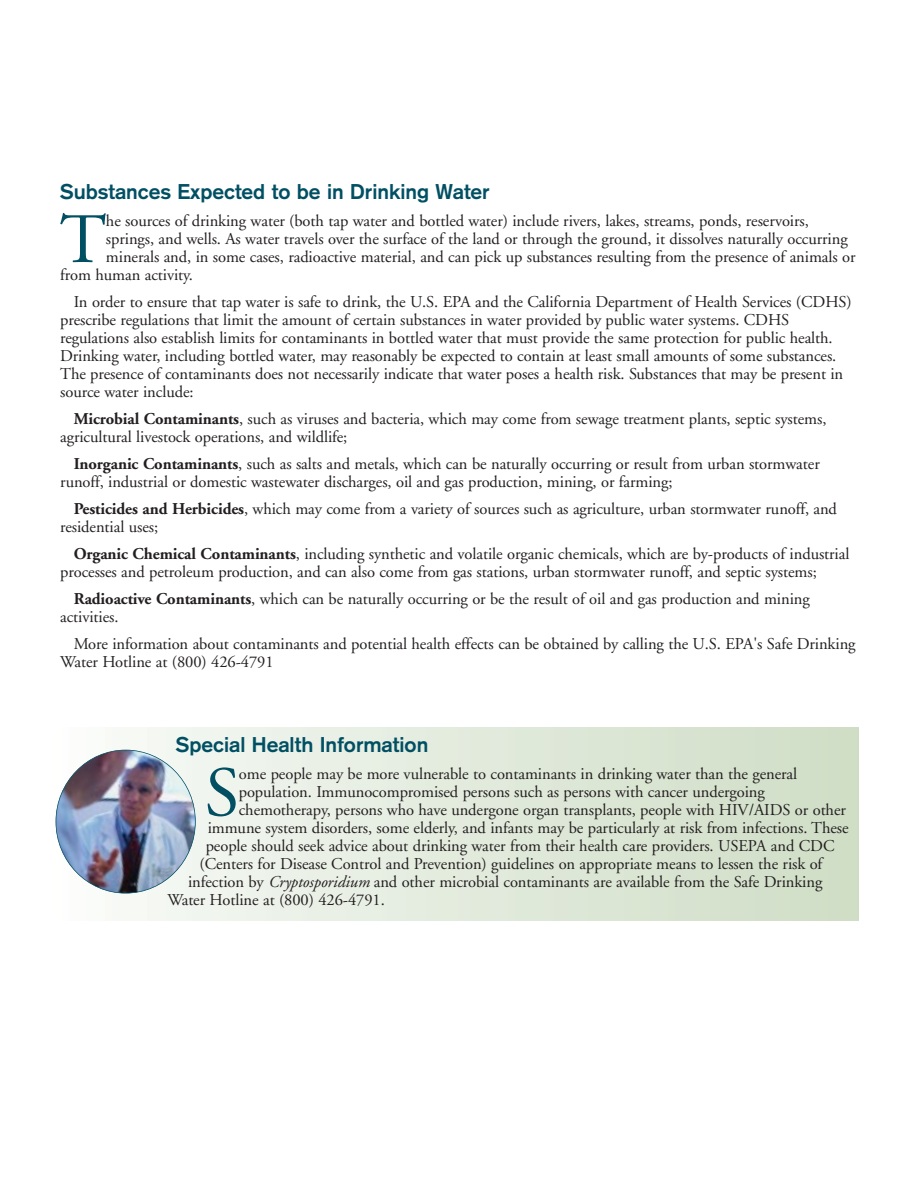
<style>
.page{position:relative;width:918px;height:1188px;background:#fff}
.page>*{position:absolute;margin:0;border:0;box-sizing:border-box;transform-origin:0 0}
.t1{font:70.8px "Adobe Garamond";color:#004f63}
.t2{font:700 21px "Akzidenz Grotesk";color:#004f63}
.t3{font:16.5px/18px "Adobe Garamond";letter-spacing:-.005em;color:#231f20}
.s1{font-weight:700}
.s2{font-style:italic}
</style>
<div class="page">
<div style="left:46px;top:728px;width:812px;height:192px;background:linear-gradient(to right,#f8faf8,#cfddc5)"></div>
<img style="left:56px;top:750px;width:139px;height:143px;border-radius:50%">
<p class="t2" style="left:60px;top:184px;width:431px">Substances Expected to be in Drinking Water</p>
<h1 class="t1" style="left:60px;top:211px;width:48px">T</h1>
<p class="t3" style="left:106px;top:213px;width:704px">he sources of drinking water (both tap water and bottled water) include rivers, lakes, streams, ponds, reservoirs,</p>
<p class="t3" style="left:106px;top:231px;width:743px">springs, and wells. As water travels over the surface of the land or through the ground, it dissolves naturally occurring</p>
<p class="t3" style="left:106px;top:249px;width:751px">minerals and, in some cases, radioactive material, and can pick up substances resulting from the presence of animals or</p>
<p class="t3" style="left:60px;top:267px;width:134px">from human activity.</p>
<p class="t3" style="left:60px;top:294px;width:793px;text-indent:13px">In order to ensure that tap water is safe to drink, the U.S. EPA and the California Department of Health Services (CDHS) prescribe regulations that limit the amount of certain substances in water provided by public water systems. CDHS regulations also establish limits for contaminants in bottled water that must provide the same protection for public health.<br>Drinking water, including bottled water, may reasonably be expected to contain at least small amounts of some substances.<br>The presence of contaminants does not necessarily indicate that water poses a health risk. Substances that may be present in source water include:</p>
<p class="t3" style="left:60px;top:411px;width:768px;text-indent:14px"><span class="s1">Microbial Contaminants</span>, such as viruses and bacteria, which may come from sewage treatment plants, septic systems, agricultural livestock operations, and wildlife;</p>
<p class="t3" style="left:60px;top:456px;width:761px;text-indent:13px"><span class="s1">Inorganic Contaminants</span>, such as salts and metals, which can be naturally occurring or result from urban stormwater runoff, industrial or domestic wastewater discharges, oil and gas production, mining, or farming;</p>
<p class="t3" style="left:60px;top:501px;width:778px;text-indent:14px"><span class="s1">Pesticides and Herbicides</span>, which may come from a variety of sources such as agriculture, urban stormwater runoff, and residential uses;</p>
<p class="t3" style="left:60px;top:546px;width:791px;text-indent:14px"><span class="s1">Organic Chemical Contaminants</span>, including synthetic and volatile organic chemicals, which are by-products of industrial processes and petroleum production, and can also come from gas stations, urban stormwater runoff, and septic systems;</p>
<p class="t3" style="left:60px;top:591px;width:751px;text-indent:14px"><span class="s1">Radioactive Contaminants</span>, which can be naturally occurring or be the result of oil and gas production and mining activities.</p>
<p class="t3" style="left:60px;top:636px;width:797px;text-indent:14px">More information about contaminants and potential health effects can be obtained by calling the U.S. EPA's Safe Drinking<br>Water Hotline at (800) 426-4791</p>
<p class="t2" style="left:176px;top:737px;width:254px">Special Health Information</p>
<h1 class="t1" style="left:205px;top:764px;width:36px">S</h1>
<p class="t3" style="left:239px;top:767px;width:560px">ome people may be more vulnerable to contaminants in drinking water than the general</p>
<p class="t3" style="left:239px;top:785px;width:528px">population. Immunocompromised persons such as persons with cancer undergoing</p>
<p class="t3" style="left:239px;top:803px;width:609px">chemotherapy, persons who have undergone organ transplants, people with HIV/AIDS or other</p>
<p class="t3" style="left:208px;top:821px;width:642px">immune system disorders, some elderly, and infants may be particularly at risk from infections. These</p>
<p class="t3" style="left:206px;top:839px;width:630px">people should seek advice about drinking water from their health care providers. USEPA and CDC</p>
<p class="t3" style="left:200px;top:857px;width:624px">(Centers for Disease Control and Prevention) guidelines on appropriate means to lessen the risk of</p>
<p class="t3" style="left:188px;top:875px;width:636px">infection by <span class="s2">Cryptosporidium</span> and other microbial contaminants are available from the Safe Drinking</p>
<p class="t3" style="left:167px;top:893px;width:219px">Water Hotline at (800) 426-4791.</p>
</div>
